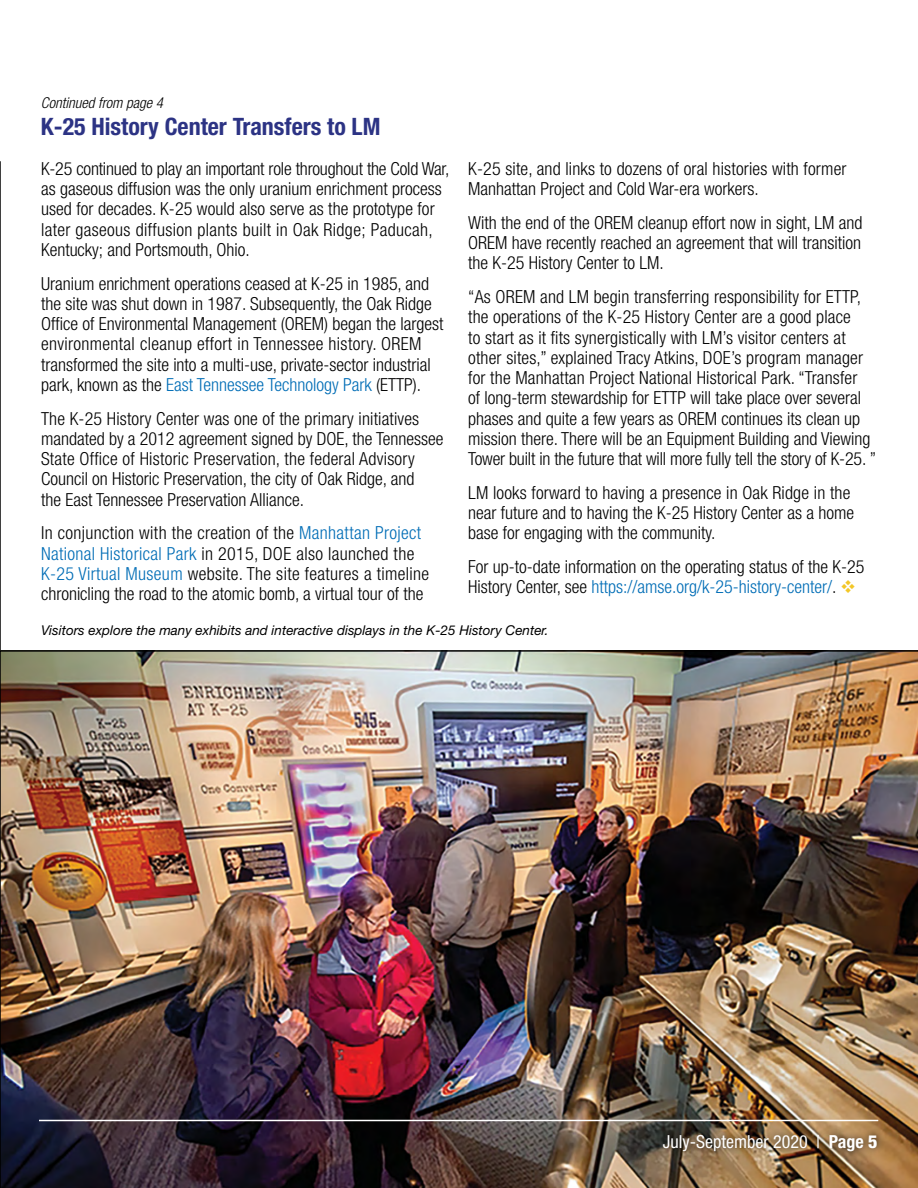
<style>
.page{position:relative;width:918px;height:1188px;background:#fff}
.page>*{position:absolute;margin:0;border:0;box-sizing:border-box;transform-origin:0 0}
.t1{font:700 condensed 24px "Helvetica Neue LT Std";color:#2c3384}
.t2{font:300 condensed 18px/20.2px "Helvetica Neue LT Std";color:#000}
.t3{font:300 condensed 18px/20.2px "Helvetica Neue LT Std";letter-spacing:.02em;color:#000}
.t4{font:condensed 18px "Helvetica Neue LT Std";color:#fff}
.t5{font:italic 300 condensed 15px "Helvetica Neue LT Std";color:#000}
.t6{font:italic 13.5px "Helvetica Neue LT Std";color:#000}
.s1{color:#006db6}
.s2{color:#f3c727}
.s3{font-weight:700}
.s4{font-weight:800}
</style>
<div class="page">
<svg style="left:0;top:161px;width:1px;height:489px"></svg>
<img style="left:0;top:650px;width:918px;height:538px">
<div style="left:656px;top:1128px;width:228px;height:31px;background:#000;opacity:.75"></div>
<hr style="left:39px;top:1120px;width:839px;height:1px;background:#fff">
<p class="t5" style="left:41px;top:94px;width:124px">Continued from page 4</p>
<h1 class="t1" style="left:41px;top:112px;width:341px">K-25 History Center Transfers to LM</h1>
<p class="t2" style="left:41px;top:158px;width:410px">K-25 continued to play an important role throughout the Cold War, as gaseous diffusion was the only uranium enrichment process used for decades. K-25 would also serve as the prototype for later gaseous diffusion plants built in Oak Ridge; Paducah, Kentucky; and Portsmouth, Ohio.</p>
<p class="t2" style="left:41px;top:273px;width:404px">Uranium enrichment operations ceased at K-25 in 1985, and the site was shut down in 1987. Subsequently, the Oak Ridge Office of Environmental Management (OREM) began the largest environmental cleanup effort in Tennessee history. OREM transformed the site into a multi-use, private-sector industrial park, known as the <span class="s1">East Tennessee Technology Park</span> (ETTP).</p>
<p class="t2" style="left:41px;top:408px;width:404px">The K-25 History Center was one of the primary initiatives mandated by a 2012 agreement signed by DOE, the Tennessee State Office of Historic Preservation, the federal Advisory Council on Historic Preservation, the city of Oak Ridge, and<br>the East Tennessee Preservation Alliance.</p>
<p class="t3" style="left:41px;top:523px;width:390px">In conjunction with the creation of the <span class="s1">Manhattan Project National Historical Park</span> in 2015, DOE also launched the <span class="s1">K-25 Virtual Museum</span> website. The site features a timeline chronicling the road to the atomic bomb, a virtual tour of the</p>
<p class="t2" style="left:468px;top:158px;width:380px">K-25 site, and links to dozens of oral histories with former<br>Manhattan Project and Cold War-era workers.</p>
<p class="t2" style="left:468px;top:212px;width:396px;text-align:justify">With the end of the OREM cleanup effort now in sight, LM and OREM have recently reached an agreement that will transition the K-25 History Center to LM.</p>
<p class="t2" style="left:468px;top:286px;width:409px">“As OREM and LM begin transferring responsibility for ETTP, the operations of the K-25 History Center are a good place<br>to start as it fits synergistically with LM’s visitor centers at other sites,” explained Tracy Atkins, DOE’s program manager for the Manhattan Project National Historical Park. “Transfer<br>of long-term stewardship for ETTP will take place over several phases and quite a few years as OREM continues its clean up mission there. There will be an Equipment Building and Viewing Tower built in the future that will more fully tell the story of K-25. ”</p>
<p class="t2" style="left:468px;top:482px;width:388px">LM looks forward to having a presence in Oak Ridge in the near future and to having the K-25 History Center as a home base for engaging with the community.</p>
<p class="t2" style="left:468px;top:556px;width:398px">For up-to-date information on the operating status of the K-25<br>History Center, see <span class="s1">https://amse.org/k-25-history-center/</span>. <span class="s2">❖</span></p>
<p class="t6" style="left:41px;top:622px;width:509px">Visitors explore the many exhibits and interactive displays in the K-25 History Center.</p>
<p class="t4" style="left:663px;top:1131px;width:216px">July-September 2020 | <span class="s3">Page</span> <span class="s4">5</span></p>
</div>
